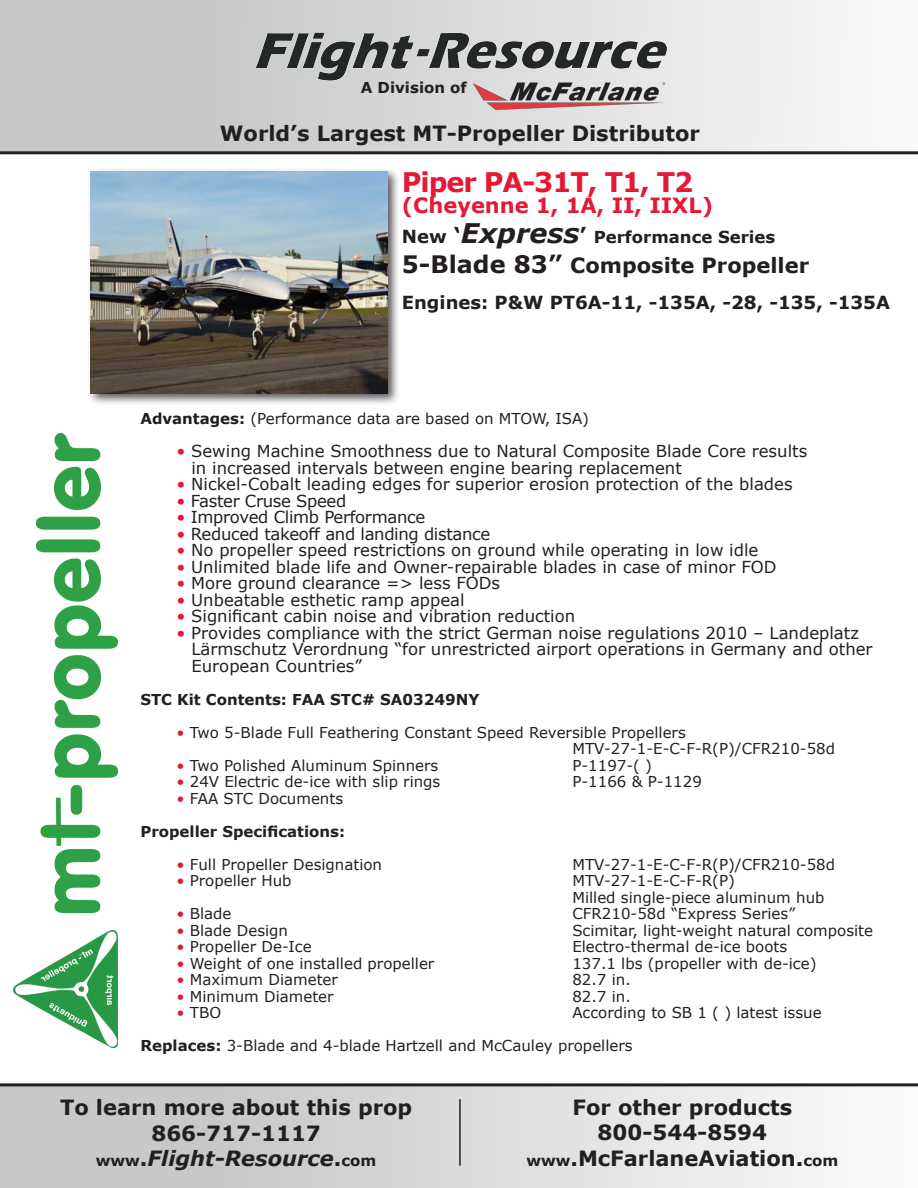
<style>
.page{position:relative;width:918px;height:1188px;background:#fff}
.page>*{position:absolute;margin:0;border:0;box-sizing:border-box;transform-origin:0 0}
.Heading{font:700 27px "Verdana";letter-spacing:-.04em;color:#e51836}
.Heading-2{font:700 21px/25.2px "Verdana";color:#231f20;text-align:center}
.t1{font:italic 700 21px "Verdana";color:#231f20}
.Heading-3{font:700 21px "Verdana";color:#e51836}
.Heading-4{font:700 18px "Verdana";color:#231f20}
.Paragraph{font:16.5px "Verdana";color:#231f20}
.Paragraph-2{font:16.5px "Verdana";letter-spacing:-.02em;color:#231f20}
.Heading-5{font:700 16.5px "Verdana";color:#231f20}
.Paragraph-3{font:15px "Verdana";color:#231f20}
.Paragraph-4{font:700 15px "Verdana";color:#231f20}
.Heading-6{font:15px "Verdana";color:#231f20}
.s1{font-size:18px}
.s2{font-size:21px}
.s3{font-style:italic;font-size:27px}
.s4{font-size:24px}
.s5{font-weight:700}
.s6{color:#e51836}
.s7{font-style:normal;font-size:15px}
.s8{font-style:normal}
.s9{font-size:15px}
</style>
<div class="page">
<img style="left:36px;top:434px;width:81px;height:479px">
<img style="left:14px;top:930px;width:103px;height:118px">
<div style="left:0;top:1085px;width:918px;height:103px;background:linear-gradient(to right,#bdbfc1,#f9f9f9)"></div>
<hr style="left:0;top:1083px;width:918px;height:3px;background:#231f20">
<div style="left:0;top:0;width:918px;height:151px;background:linear-gradient(to right,#bebfc2,#f7f7f8)"></div>
<img style="left:473px;top:81px;width:193px;height:32px">
<img style="left:254px;top:31px;width:412px;height:50px">
<hr style="left:0;top:151px;width:918px;height:3px;background:#231f20">
<hr style="left:459px;top:1099px;width:2px;height:67px;background:#231f20">
<div style="left:87px;top:168px;width:313px;height:238px;background:#231f20;opacity:.75"></div>
<img style="left:91px;top:171px;width:296px;height:222px">
<p class="Paragraph-4" style="left:361px;top:77px;width:108px">A Division of</p>
<p class="Heading-2" style="left:220px;top:120px;width:482px">World’s Largest MT-Propeller Distributor</p>
<p class="Heading" style="left:402px;top:163px;width:293px">Piper PA-31T, T1, T2</p>
<p class="Heading-3" style="left:402px;top:190px;width:313px">(Cheyenne 1, 1A, II, IIXL)</p>
<p class="Heading-5" style="left:402px;top:225px;width:375px"><span class="s1">New</span> <span class="s2">‘</span><span class="s3">Express</span><span class="s2">’</span> Performance Series</p>
<p class="Heading-2" style="left:402px;top:252px;width:409px"><span class="s4">5-Blade 83”</span> Composite Propeller</p>
<p class="Heading-4" style="left:402px;top:290px;width:490px">Engines: P&amp;W PT6A-11, -135A, -28, -135, -135A</p>
<p class="Heading-6" style="left:140px;top:408px;width:450px"><span class="s5">Advantages:</span> (Performance data are based on MTOW, ISA)</p>
<p class="Paragraph" style="left:176px;top:440px;width:632px"><span class="s6">•</span> Sewing Machine Smoothness due to Natural Composite Blade Core results</p>
<p class="Paragraph" style="left:191px;top:456px;width:492px">in increased intervals between engine bearing replacement</p>
<p class="Paragraph" style="left:176px;top:473px;width:618px"><span class="s6">•</span> Nickel-Cobalt leading edges for superior erosion protection of the blades</p>
<p class="Paragraph-2" style="left:176px;top:489px;width:171px"><span class="s6">•</span> Faster Cruse Speed</p>
<p class="Paragraph-2" style="left:176px;top:506px;width:250px"><span class="s6">•</span> Improved Climb Performance</p>
<p class="Paragraph-2" style="left:176px;top:522px;width:316px"><span class="s6">•</span> Reduced takeoff and landing distance</p>
<p class="Paragraph" style="left:176px;top:539px;width:584px"><span class="s6">•</span> No propeller speed restrictions on ground while operating in low idle</p>
<p class="Paragraph" style="left:176px;top:555px;width:602px"><span class="s6">•</span> Unlimited blade life and Owner-repairable blades in case of minor FOD</p>
<p class="Paragraph" style="left:176px;top:572px;width:325px"><span class="s6">•</span> More ground clearance =&gt; less FODs</p>
<p class="Paragraph" style="left:176px;top:588px;width:290px"><span class="s6">•</span> Unbeatable esthetic ramp appeal</p>
<p class="Paragraph" style="left:176px;top:605px;width:400px"><span class="s6">•</span> Significant cabin noise and vibration reduction</p>
<p class="Paragraph" style="left:176px;top:621px;width:684px"><span class="s6">•</span> Provides compliance with the strict German noise regulations 2010 – Landeplatz</p>
<p class="Paragraph" style="left:191px;top:638px;width:683px">Lärmschutz Verordnung “for unrestricted airport operations in Germany and other</p>
<p class="Paragraph" style="left:191px;top:654px;width:172px">European Countries”</p>
<p class="Paragraph-4" style="left:140px;top:688px;width:341px">STC Kit Contents: FAA STC# SA03249NY</p>
<p class="Paragraph-3" style="left:176px;top:722px;width:511px"><span class="s6">•</span> Two 5-Blade Full Feathering Constant Speed Reversible Propellers</p>
<p class="Paragraph-3" style="left:572px;top:738px;width:264px">MTV-27-1-E-C-F-R(P)/CFR210-58d</p>
<p class="Paragraph-3" style="left:176px;top:755px;width:264px"><span class="s6">•</span> Two Polished Aluminum Spinners</p>
<p class="Paragraph-3" style="left:572px;top:755px;width:81px">P-1197-( )</p>
<p class="Paragraph-3" style="left:176px;top:771px;width:266px"><span class="s6">•</span> 24V Electric de-ice with slip rings</p>
<p class="Paragraph-3" style="left:572px;top:771px;width:131px">P-1166 &amp; P-1129</p>
<p class="Paragraph-3" style="left:176px;top:788px;width:168px"><span class="s6">•</span> FAA STC Documents</p>
<p class="Paragraph-4" style="left:140px;top:820px;width:206px">Propeller Specifications:</p>
<p class="Paragraph-3" style="left:176px;top:854px;width:207px"><span class="s6">•</span> Full Propeller Designation</p>
<p class="Paragraph-3" style="left:572px;top:854px;width:264px">MTV-27-1-E-C-F-R(P)/CFR210-58d</p>
<p class="Paragraph-3" style="left:176px;top:870px;width:117px"><span class="s6">•</span> Propeller Hub</p>
<p class="Paragraph-3" style="left:572px;top:870px;width:164px">MTV-27-1-E-C-F-R(P)</p>
<p class="Paragraph-3" style="left:572px;top:887px;width:254px">Milled single-piece aluminum hub</p>
<p class="Paragraph-3" style="left:176px;top:903px;width:57px"><span class="s6">•</span> Blade</p>
<p class="Paragraph-3" style="left:572px;top:903px;width:224px">CFR210-58d “Express Series”</p>
<p class="Paragraph-3" style="left:176px;top:920px;width:113px"><span class="s6">•</span> Blade Design</p>
<p class="Paragraph-3" style="left:572px;top:920px;width:302px">Scimitar, light-weight natural composite</p>
<p class="Paragraph-3" style="left:176px;top:936px;width:137px"><span class="s6">•</span> Propeller De-Ice</p>
<p class="Paragraph-3" style="left:572px;top:936px;width:216px">Electro-thermal de-ice boots</p>
<p class="Paragraph-3" style="left:176px;top:953px;width:259px"><span class="s6">•</span> Weight of one installed propeller</p>
<p class="Paragraph-3" style="left:572px;top:953px;width:246px">137.1 lbs (propeller with de-ice)</p>
<p class="Paragraph-3" style="left:176px;top:969px;width:163px"><span class="s6">•</span> Maximum Diameter</p>
<p class="Paragraph-3" style="left:572px;top:969px;width:60px">82.7 in.</p>
<p class="Paragraph-3" style="left:176px;top:986px;width:159px"><span class="s6">•</span> Minimum Diameter</p>
<p class="Paragraph-3" style="left:572px;top:986px;width:60px">82.7 in.</p>
<p class="Paragraph-3" style="left:176px;top:1002px;width:46px"><span class="s6">•</span> TBO</p>
<p class="Paragraph-3" style="left:572px;top:1002px;width:251px">According to SB 1 ( ) latest issue</p>
<p class="Paragraph-3" style="left:140px;top:1035px;width:494px"><span class="s5">Replaces:</span> 3-Blade and 4-blade Hartzell and McCauley propellers</p>
<p class="Heading-2" style="left:60px;top:1095px;width:354px">To learn more about this prop</p>
<p class="Heading-2" style="left:151px;top:1120px;width:171px">866-717-1117</p>
<p class="t1" style="left:96px;top:1143px;width:282px"><span class="s7">www</span><span class="s8">.</span>Flight-Resource<span class="s8">.</span><span class="s7">com</span></p>
<p class="Heading-2" style="left:526px;top:1095px;width:314px">For other products<br>800-544-8594 <span class="s9">www</span>.McFarlaneAviation.<span class="s9">com</span></p>
</div>
